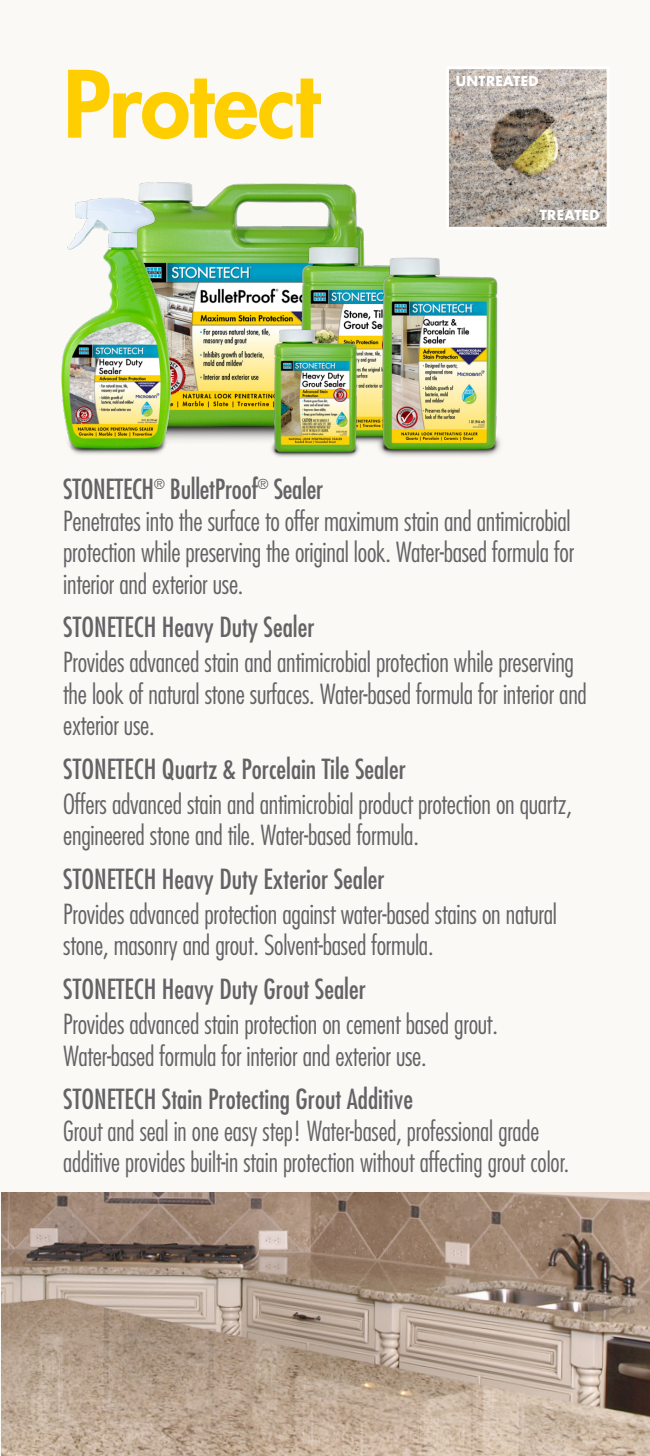
<style>
.page{position:relative;width:650px;height:1456px;background:#fbf9f6}
.page>*{position:absolute;margin:0;border:0;box-sizing:border-box;transform-origin:0 0}
.head{font:800 90px "Futura";letter-spacing:-.015em;color:#ffce00}
.text_condensed{font:300 condensed 27px/31.5px "Futura";letter-spacing:-.01em;color:#636366}
.Text{font:300 condensed 27px/31.5px "Futura";letter-spacing:-.005em;color:#636366;scale:.96 1}
.Text-2{font:condensed 27px "Futura";color:#636366}
.text_condensed-2{font:condensed 27px "Futura";letter-spacing:-.01em;color:#636366}
.t1{font:700 13.28px "Futura";letter-spacing:.025em;color:#fff}
.s1{font-weight:400}
</style>
<div class="page">
<img style="left:450px;top:70px;width:155px;height:156px">
<div style="left:446px;top:66px;width:163px;height:164px;border:3px solid #fff"></div>
<img style="left:2px;top:1192px;width:648px;height:264px">
<img style="left:139px;top:182px;width:225px;height:259px">
<img style="left:291px;top:239px;width:80px;height:204px">
<img style="left:267px;top:324px;width:99px;height:133px">
<img style="left:371px;top:257px;width:130px;height:199px">
<img style="left:61px;top:185px;width:122px;height:270px">
<p class="head" style="left:63px;top:44px;width:257px">Protect</p>
<p class="t1" style="left:456px;top:72px;width:84px">UNTREATED</p>
<p class="t1" style="left:540px;top:206px;width:61px">TREATED</p>
<p class="text_condensed-2" style="left:63px;top:472px;width:261px">STONETECH<sup>®</sup> BulletProof<sup>®</sup> Sealer</p>
<p class="text_condensed" style="left:63px;top:504px;width:512px">Penetrates into the surface to offer maximum stain and antimicrobial protection while preserving the original look. Water-based formula for interior and exterior use.</p>
<p class="Text-2" style="left:63px;top:610px;width:253px">STONETECH Heavy Duty Sealer</p>
<p class="text_condensed" style="left:63px;top:646px;width:525px">Provides advanced stain and antimicrobial protection while preserving the look of natural stone surfaces. Water-based formula for interior and exterior use.</p>
<p class="Text-2" style="left:63px;top:752px;width:344px">STONETECH Quartz &amp; Porcelain Tile Sealer</p>
<p class="text_condensed" style="left:63px;top:788px;width:510px">Offers advanced stain and antimicrobial product protection on quartz, engineered stone and tile. Water-based formula.</p>
<p class="Text-2" style="left:63px;top:862px;width:323px">STONETECH Heavy Duty Exterior Sealer</p>
<p class="text_condensed" style="left:63px;top:898px;width:495px">Provides advanced protection against water-based stains on natural stone, masonry and grout. Solvent-based formula.</p>
<p class="Text-2" style="left:63px;top:972px;width:304px">STONETECH Heavy Duty Grout Sealer</p>
<p class="text_condensed" style="left:63px;top:1008px;width:436px">Provides advanced stain protection on cement based grout.</p>
<p class="text_condensed" style="left:63px;top:1039px;width:365px">Water-based formula for interior and exterior use.</p>
<p class="Text" style="left:63px;top:1083px;width:528px"><span class="s1">STONETECH Stain Protecting Grout Additive<br></span>Grout and seal in one easy step! Water-based, professional grade additive provides built-in stain protection without affecting grout color.</p>
</div>
